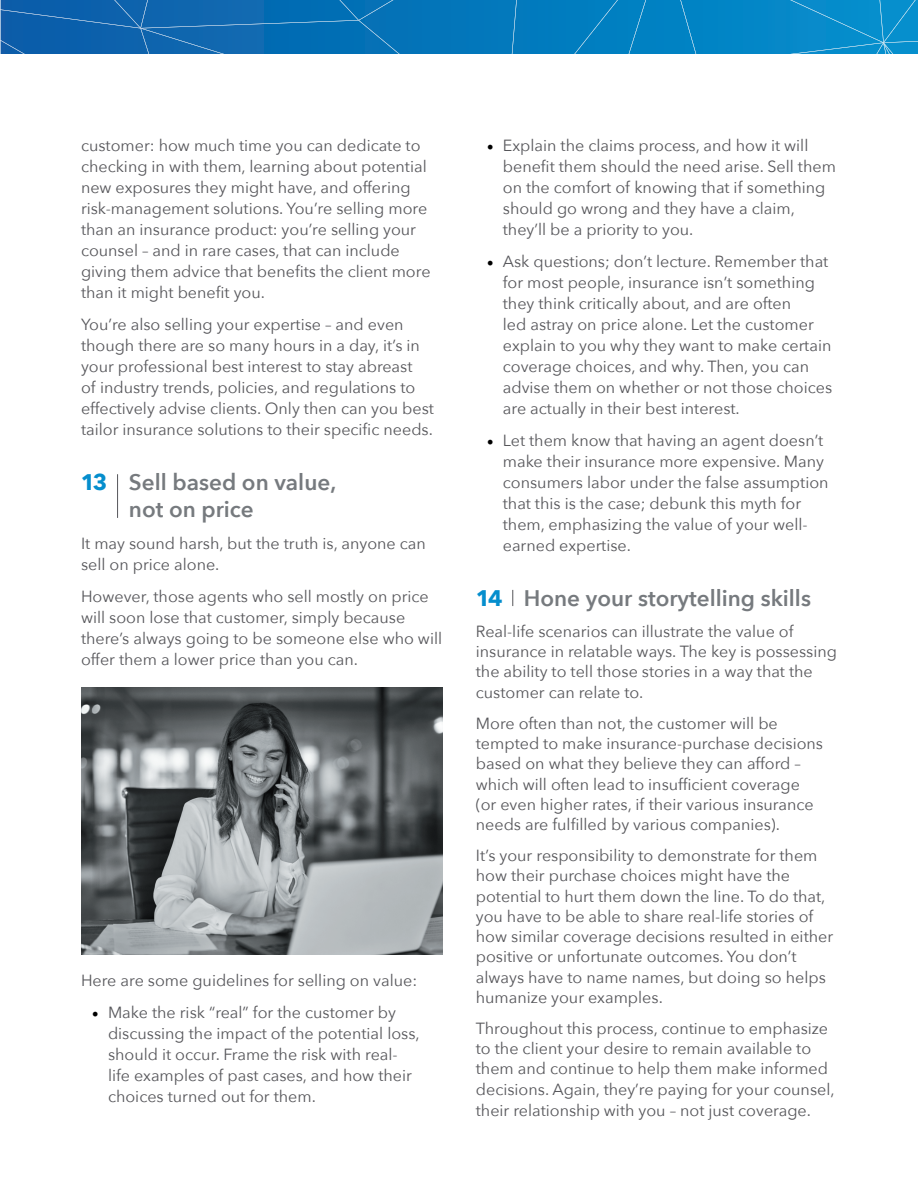
<style>
.page{position:relative;width:918px;height:1188px;background:#fff}
.page>*{position:absolute;margin:0;border:0;box-sizing:border-box;transform-origin:0 0}
.t1{font:600 22.5px/27px "Avenir Next";color:#767a7e}
.t2{font:700 22.5px "Avenir Next";color:#058ecd}
.t3{font:16.2px/21px "Avenir Next";color:#56565a}
.s1{font-family:"Minion Pro";font-size:18px;color:#000}
</style>
<div class="page">
<div style="left:517px;top:0;width:57px;height:54px;background:#007bbe"></div>
<svg style="left:1px;top:0;width:516px;height:54px;background:#0b6cb2"></svg>
<svg style="left:574px;top:0;width:344px;height:54px;background:#0788c7"></svg>
<hr style="left:117px;top:474px;width:1px;height:44px;background:#56565a">
<img style="left:81px;top:688px;width:361px;height:266px">
<svg style="left:512px;top:590px;width:1px;height:16px"></svg>
<p class="t3" style="left:81px;top:134px;width:351px">customer: how much time you can dedicate to checking in with them, learning about potential new exposures they might have, and offering risk-management solutions. You’re selling more than an insurance product: you’re selling your counsel – and in rare cases, that can include giving them advice that benefits the client more than it might benefit you.</p>
<p class="t3" style="left:81px;top:313px;width:355px">You’re also selling your expertise – and even though there are so many hours in a day, it’s in your professional best interest to stay abreast<br>of industry trends, policies, and regulations to effectively advise clients. Only then can you best tailor insurance solutions to their specific needs.</p>
<h1 class="t1" style="left:129px;top:468px;width:209px">Sell based on value, not on price</h1>
<p class="t3" style="left:81px;top:532px;width:346px">It may sound harsh, but the truth is, anyone can sell on price alone.</p>
<p class="t3" style="left:81px;top:585px;width:363px">However, those agents who sell mostly on price will soon lose that customer, simply because there’s always going to be someone else who will offer them a lower price than you can.</p>
<h1 class="t2" style="left:81px;top:463px;width:28px">13</h1>
<p class="t3" style="left:81px;top:969px;width:338px">Here are some guidelines for selling on value:</p>
<p class="t3" style="left:108px;top:1001px;width:313px;text-indent:-16px"><span class="s1">•</span> Make the risk “real” for the customer by discussing the impact of the potential loss, should it occur. Frame the risk with real&shy;life examples of past cases, and how their choices turned out for them.</p>
<p class="t3" style="left:503px;top:134px;width:335px;text-indent:-16px"><span class="s1">•</span> Explain the claims process, and how it will benefit them should the need arise. Sell them on the comfort of knowing that if something should go wrong and they have a claim, they’ll be a priority to you.</p>
<p class="t3" style="left:503px;top:250px;width:331px;text-indent:-16px"><span class="s1">•</span> Ask questions; don’t lecture. Remember that for most people, insurance isn’t something they think critically about, and are often<br>led astray on price alone. Let the customer explain to you why they want to make certain coverage choices, and why. Then, you can advise them on whether or not those choices are actually in their best interest.</p>
<p class="t3" style="left:503px;top:429px;width:327px;text-indent:-16px"><span class="s1">•</span> Let them know that having an agent doesn’t make their insurance more expensive. Many consumers labor under the false assumption that this is the case; debunk this myth for them, emphasizing the value of your well&shy;earned expertise.</p>
<h1 class="t1" style="left:524px;top:584px;width:289px">Hone your storytelling skills</h1>
<p class="t3" style="left:476px;top:621px;width:363px;line-height:20.2px">Real-life scenarios can illustrate the value of insurance in relatable ways. The key is possessing the ability to tell those stories in a way that the customer can relate to.</p>
<p class="t3" style="left:476px;top:712px;width:349px;line-height:20.2px">More often than not, the customer will be tempted to make insurance-purchase decisions based on what they believe they can afford – which will often lead to insufficient coverage (or even higher rates, if their various insurance needs are fulfilled by various companies).</p>
<p class="t3" style="left:476px;top:845px;width:359px;line-height:20.2px">It’s your responsibility to demonstrate for them how their purchase choices might have the potential to hurt them down the line. To do that, you have to be able to share real-life stories of how similar coverage decisions resulted in either positive or unfortunate outcomes. You don’t always have to name names, but doing so helps humanize your examples.</p>
<p class="t3" style="left:476px;top:1017px;width:360px;line-height:20.4px">Throughout this process, continue to emphasize to the client your desire to remain available to them and continue to help them make informed decisions. Again, they’re paying for your counsel, their relationship with you – not just coverage.</p>
<h1 class="t2" style="left:476px;top:578px;width:28px">14</h1>
</div>
